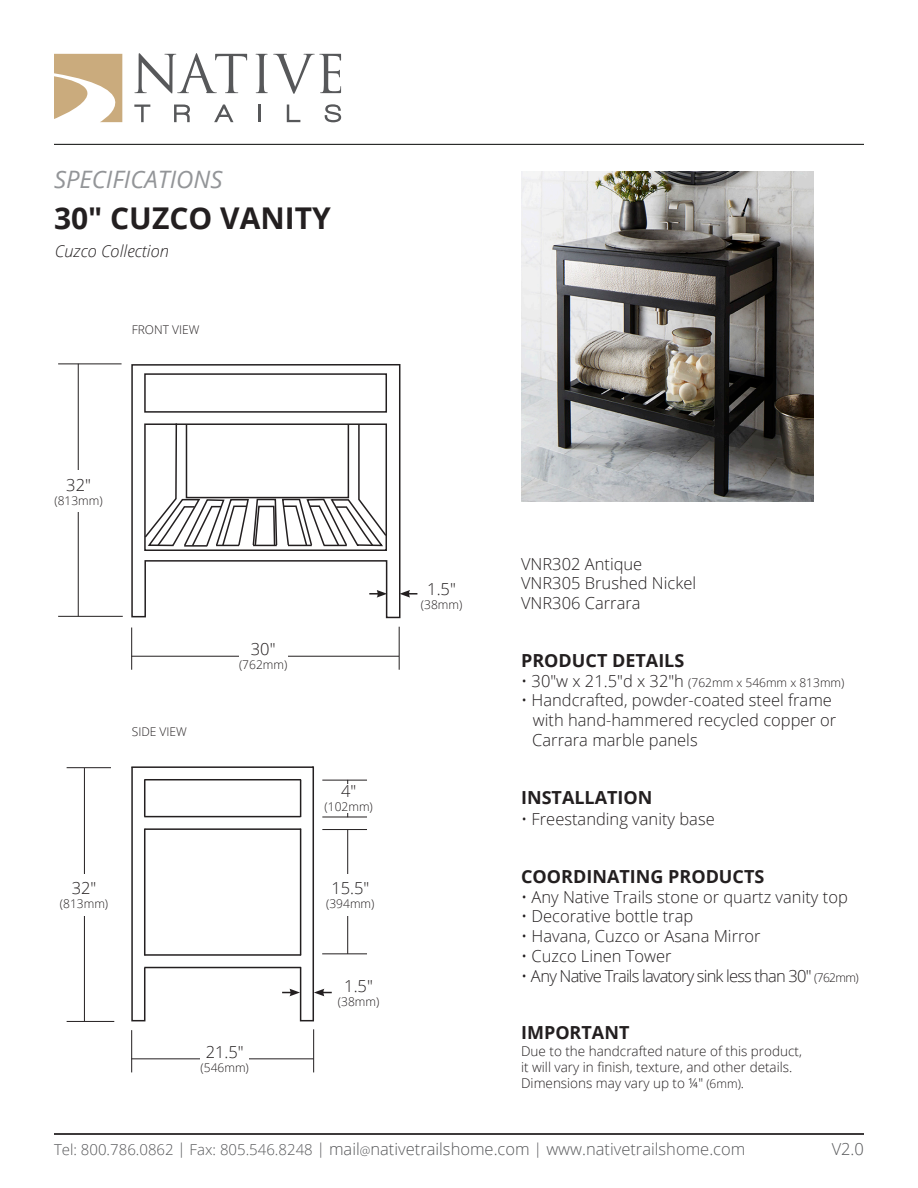
<style>
.page{position:relative;width:918px;height:1188px;background:#fff}
.page>*{position:absolute;margin:0;border:0;box-sizing:border-box;transform-origin:0 0}
.t1{font:700 30px "Open Sans";color:#231f20}
.t2{font:italic 24px "Open Sans";color:#939598}
.t3{font:700 18px "Open Sans";color:#231f20}
.t4{font:300 16.5px/19.8px "Open Sans";color:#231f20}
.t5{font:300 16.5px "Open Sans";color:#57585a}
.t6{font:300 16.5px "Open Sans";letter-spacing:-.05em;color:#231f20}
.t7{font:italic 300 16.5px "Open Sans";color:#231f20}
.t8{font:300 13.5px/16.2px "Open Sans";color:#231f20}
.t9{font:300 12px "Open Sans";color:#231f20}
.s1{font-size:16.5px}
.s2{font-size:12px}
.s3{font-size:15px}
</style>
<div class="page">
<hr style="left:54px;top:1134px;width:810px;height:1px;background:#231f20">
<hr style="left:54px;top:144px;width:810px;height:1px;background:#040503">
<svg style="left:256px;top:54px;width:85px;height:40px"></svg>
<svg style="left:258px;top:105px;width:2px;height:17px"></svg>
<svg style="left:287px;top:105px;width:13px;height:17px"></svg>
<svg style="left:325px;top:104px;width:16px;height:18px"></svg>
<svg style="left:54px;top:53px;width:193px;height:69px"></svg>
<svg style="left:131px;top:364px;width:270px;height:255px"></svg>
<hr style="left:67px;top:767px;width:44px;height:1px;background:#231f20">
<hr style="left:322px;top:817px;width:45px;height:1px;background:#231f20">
<hr style="left:322px;top:953px;width:45px;height:1px;background:#231f20">
<hr style="left:67px;top:1021px;width:47px;height:1px;background:#231f20">
<hr style="left:322px;top:780px;width:45px;height:1px;background:#231f20">
<hr style="left:322px;top:829px;width:45px;height:1px;background:#231f20">
<hr style="left:84px;top:768px;width:1px;height:253px;background:#231f20">
<hr style="left:347px;top:780px;width:1px;height:37px;background:#231f20">
<hr style="left:347px;top:830px;width:1px;height:124px;background:#231f20">
<hr style="left:58px;top:364px;width:64px;height:1px;background:#231f20">
<hr style="left:131px;top:628px;width:1px;height:42px;background:#231f20">
<hr style="left:131px;top:1030px;width:1px;height:42px;background:#231f20">
<hr style="left:58px;top:616px;width:65px;height:1px;background:#231f20">
<hr style="left:399px;top:627px;width:1px;height:43px;background:#231f20">
<hr style="left:313px;top:1029px;width:1px;height:43px;background:#231f20">
<hr style="left:78px;top:364px;width:1px;height:252px;background:#231f20">
<hr style="left:131px;top:656px;width:268px;height:1px;background:#231f20">
<hr style="left:131px;top:1058px;width:183px;height:1px;background:#231f20">
<div style="left:201px;top:1037px;width:48px;height:42px;background:#fff"></div>
<div style="left:239px;top:634px;width:48px;height:42px;background:#fff"></div>
<div style="left:54px;top:470px;width:49px;height:42px;background:#fff"></div>
<div style="left:60px;top:874px;width:48px;height:42px;background:#fff"></div>
<div style="left:326px;top:874px;width:48px;height:42px;background:#fff"></div>
<div style="left:325px;top:785px;width:48px;height:28px;background:#fff"></div>
<svg style="left:369px;top:590px;width:18px;height:8px"></svg>
<svg style="left:400px;top:590px;width:17px;height:8px"></svg>
<svg style="left:131px;top:766px;width:201px;height:256px"></svg>
<img style="left:521px;top:171px;width:292px;height:330px">
<h2 class="t2" style="left:54px;top:166px;width:170px">SPECIFICATIONS</h2>
<h1 class="t1" style="left:54px;top:201px;width:278px">30" CUZCO VANITY</h1>
<p class="t7" style="left:55px;top:242px;width:116px">Cuzco Collection</p>
<p class="t9" style="left:132px;top:324px;width:69px">FRONT VIEW</p>
<p class="t4" style="left:66px;top:476px;width:26px">32"</p>
<p class="t9" style="left:54px;top:496px;width:50px">(813mm)</p>
<p class="t9" style="left:132px;top:727px;width:57px">SIDE VIEW</p>
<p class="t4" style="left:251px;top:641px;width:26px">30"</p>
<p class="t9" style="left:239px;top:660px;width:50px">(762mm)</p>
<p class="t4" style="left:72px;top:880px;width:26px">32"</p>
<p class="t9" style="left:60px;top:899px;width:50px">(813mm)</p>
<p class="t4" style="left:206px;top:1043px;width:40px">21.5"</p>
<p class="t9" style="left:201px;top:1063px;width:50px">(546mm)</p>
<p class="t4" style="left:341px;top:783px;width:17px">4"</p>
<p class="t9" style="left:325px;top:802px;width:50px">(102mm)</p>
<p class="t4" style="left:331px;top:880px;width:40px">15.5"</p>
<p class="t9" style="left:326px;top:899px;width:50px">(394mm)</p>
<p class="t4" style="left:344px;top:978px;width:30px">1.5"</p>
<p class="t9" style="left:338px;top:997px;width:43px">(38mm)</p>
<p class="t4" style="left:427px;top:580px;width:30px">1.5"</p>
<p class="t9" style="left:421px;top:600px;width:43px">(38mm)</p>
<p class="t4" style="left:521px;top:555px;width:177px">VNR302 Antique<br>VNR305 Brushed Nickel<br>VNR306 Carrara</p>
<p class="t3" style="left:521px;top:650px;width:165px">PRODUCT DETAILS</p>
<p class="t9" style="left:521px;top:677px;width:325px"><span class="s1">• 30"w x 21.5"d x 32"h</span> (762mm x 546mm x 813mm)</p>
<p class="t4" style="left:532px;top:692px;width:306px;text-indent:-11px">• Handcrafted, powder-coated steel frame with hand-hammered recycled copper or<br>Carrara marble panels</p>
<p class="t3" style="left:521px;top:787px;width:133px">INSTALLATION</p>
<p class="t4" style="left:521px;top:811px;width:195px">• Freestanding vanity base</p>
<p class="t3" style="left:521px;top:866px;width:245px">COORDINATING PRODUCTS</p>
<p class="t4" style="left:521px;top:888px;width:328px">• Any Native Trails stone or quartz vanity top</p>
<p class="t4" style="left:521px;top:908px;width:174px">• Decorative bottle trap</p>
<p class="t4" style="left:521px;top:928px;width:241px">• Havana, Cuzco or Asana Mirror</p>
<p class="t4" style="left:521px;top:948px;width:152px">• Cuzco Linen Tower</p>
<p class="t6" style="left:521px;top:969px;width:339px">• Any Native Trails lavatory sink less than 30" <span class="s2">(762mm)</span></p>
<p class="t3" style="left:521px;top:1023px;width:110px">IMPORTANT</p>
<p class="t8" style="left:521px;top:1044px;width:282px">Due to the handcrafted nature of this product, it will vary in finish, texture, and other details.<br>Dimensions may vary up to ¼″ <span class="s2">(6mm)</span>.</p>
<p class="t5" style="left:54px;top:1143px;width:693px"><span class="s3">Tel: 800.786.0862 | Fax: 805.546.8248 |</span> mail<span class="s2">@</span>nativetrailshome.com <span class="s3">|</span> www.nativetrailshome.com</p>
<p class="t5" style="left:832px;top:1143px;width:34px">V2.0</p>
</div>
